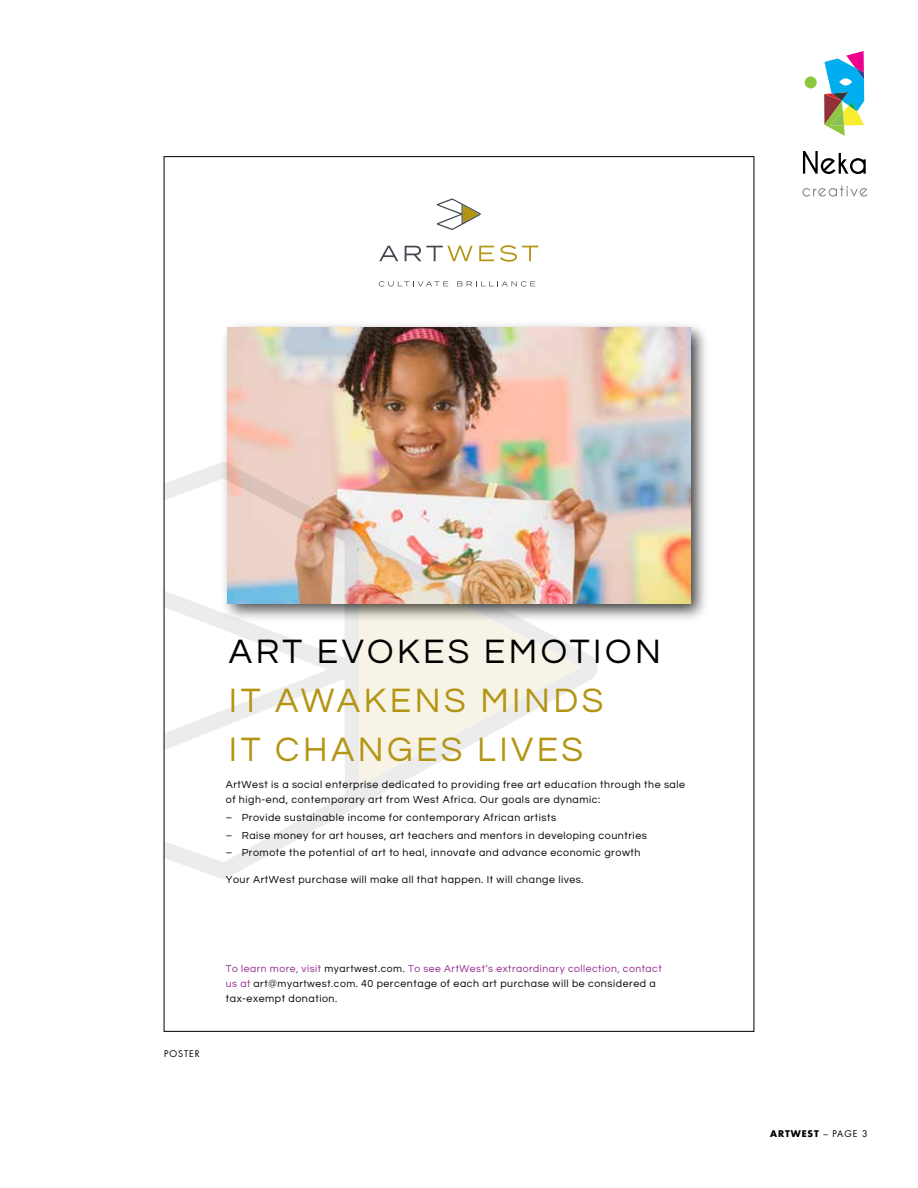
<style>
.page{position:relative;width:918px;height:1188px;background:#fff}
.page>*{position:absolute;margin:0;border:0;box-sizing:border-box;transform-origin:0 0}
.t1{font:35.25px/49.2px "Questrial";letter-spacing:.1em;color:#b39513}
.t2{font:35.25px "Questrial";letter-spacing:.1em;color:#000}
.t3{font:10.65px/15.1px "Questrial";letter-spacing:.05em;color:#000}
.t4{font:10.35px "Questrial";letter-spacing:.05em;color:#92278f}
.t5{font:700 9px "Futura";letter-spacing:.1em;color:#000}
.t6{font:9px "Futura";letter-spacing:.1em;color:#000}
.s1{color:#000}
.s2{font-size:10.35px;color:#92278f}
.s3{font-size:10.35px}
.s4{font-weight:400}
</style>
<div class="page">
<svg style="left:803px;top:151px;width:63px;height:23px"></svg>
<svg style="left:803px;top:186px;width:65px;height:11px"></svg>
<div style="left:805px;top:76px;width:12px;height:12px;background:#8dc63f;border-radius:50%"></div>
<svg style="left:824px;top:51px;width:40px;height:85px"></svg>
<svg style="left:839px;top:78px;width:13px;height:7px"></svg>
<img style="left:223px;top:324px;width:483px;height:295px">
<img style="left:227px;top:328px;width:463px;height:275px">
<img style="left:176px;top:462px;width:422px;height:417px">
<svg style="left:359px;top:549px;width:222px;height:237px"></svg>
<svg style="left:166px;top:478px;width:178px;height:179px"></svg>
<svg style="left:166px;top:679px;width:179px;height:183px"></svg>
<svg style="left:379px;top:246px;width:19px;height:15px"></svg>
<svg style="left:405px;top:246px;width:68px;height:15px"></svg>
<svg style="left:479px;top:246px;width:15px;height:15px"></svg>
<svg style="left:500px;top:245px;width:38px;height:17px"></svg>
<svg style="left:437px;top:198px;width:44px;height:32px"></svg>
<svg style="left:379px;top:281px;width:69px;height:6px"></svg>
<svg style="left:457px;top:281px;width:78px;height:6px"></svg>
<h1 class="t2" style="left:229px;top:634px;width:433px">ART EVOKES EMOTION</h1>
<h1 class="t1" style="left:229px;top:676px;width:376px">IT AWAKENS MINDS<br>IT CHANGES LIVES</h1>
<p class="t3" style="left:226px;top:777px;width:461px">ArtWest is a social enterprise dedicated to providing free art education through the sale of high-end, contemporary art from West Africa. Our goals are dynamic:</p>
<p class="t3" style="left:226px;top:810px;width:332px">– Provide sustainable income for contemporary African artists</p>
<p class="t3" style="left:226px;top:828px;width:423px">– Raise money for art houses, art teachers and mentors in developing countries</p>
<p class="t3" style="left:226px;top:845px;width:416px">– Promote the potential of art to heal, innovate and advance economic growth</p>
<p class="t3" style="left:226px;top:873px;width:359px">Your ArtWest purchase will make all that happen. It will change lives.</p>
<p class="t6" style="left:164px;top:1048px;width:37px">POSTER</p>
<p class="t4" style="left:226px;top:964px;width:437px">To learn more, visit <span class="s1">myartwest.com.</span> To see ArtWest’s extraordinary collection, contact</p>
<p class="t3" style="left:226px;top:976px;width:431px"><span class="s2">us at</span> <span class="s3">art@myartwest.com.</span> 40 percentage of each art purchase will be considered a tax-exempt donation.</p>
<p class="t5" style="left:770px;top:1127px;width:99px">ARTWEST <span class="s4">– PAGE 3</span></p>
</div>
